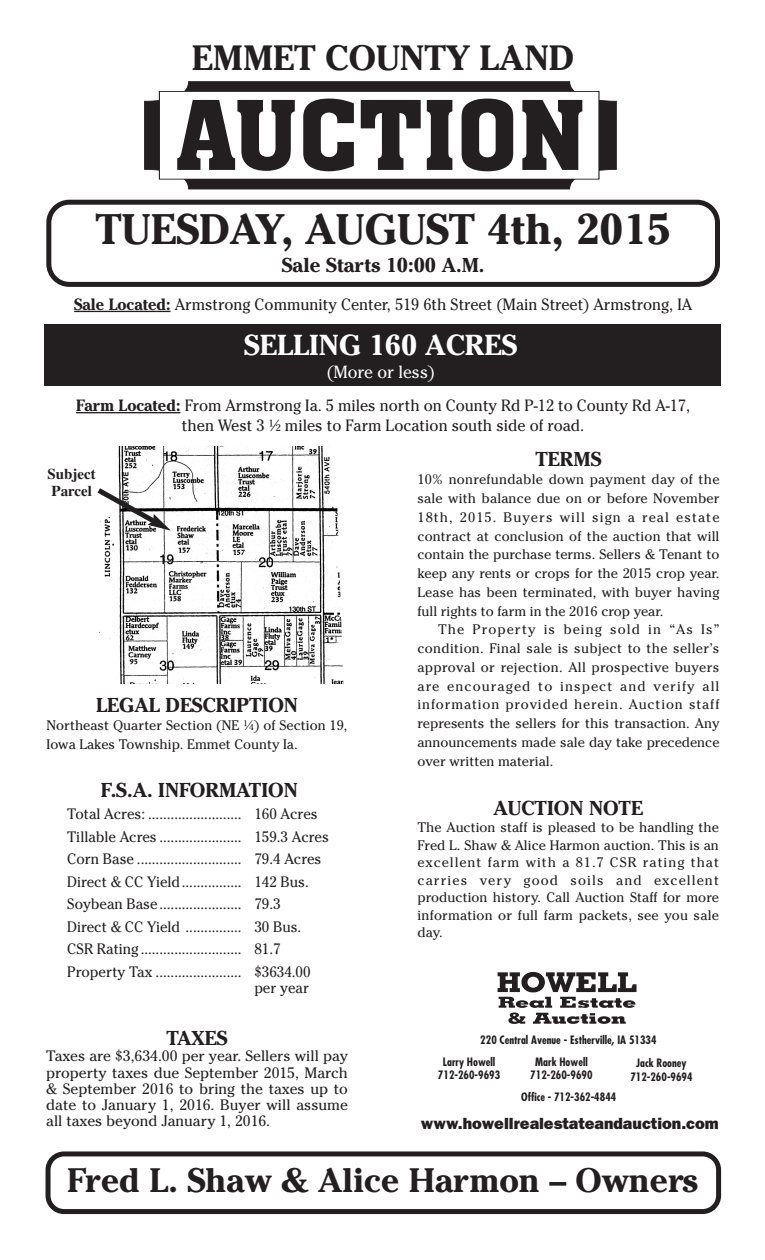
<style>
.page{position:relative;width:765px;height:1260px;background:#fff}
.page>*{position:absolute;margin:0;border:0;box-sizing:border-box;transform-origin:0 0}
.t1{font:700 42.5px "Cheltenham";color:#231f20}
.t2{font:700 35px "Cheltenham";color:#231f20}
.t3{font:700 33.75px "Cheltenham";color:#231f20}
.t4{font:700 28.75px "Cheltenham";color:#fff}
.t5{font:700 20px "Cheltenham";color:#231f20}
.t6{font:17.5px "Cheltenham";color:#fff;scale:.96 1}
.t7{font:16.25px/20px "Cheltenham";color:#231f20;text-align:center;scale:.96 1}
.t8{font:800 16.25px "Franklin Gothic";color:#231f20}
.t9{font:15px/22.5px "Cheltenham";color:#231f20;scale:.96 1}
.t10{font:15px/16.2px "Cheltenham";color:#231f20;text-align:justify}
.t11{font:700 15px/16.2px "Times";color:#231f20}
.t12{font:13.75px/18.8px "Cheltenham";color:#231f20;text-align:justify}
.t13{font:700 condensed 11.25px/13.8px "Futura";color:#231f20;text-align:center}
.s1{font-weight:700}
</style>
<div class="page">
<svg style="left:46px;top:200px;width:674px;height:87px"></svg>
<hr style="left:74px;top:311px;width:97px;height:1px;background:#231f20">
<hr style="left:76px;top:412px;width:104px;height:1px;background:#231f20">
<svg style="left:46px;top:1151px;width:675px;height:63px"></svg>
<div style="left:44px;top:325px;width:676px;height:61px;background:#231f20"></div>
<svg style="left:498px;top:972px;width:139px;height:52px"></svg>
<svg style="left:144px;top:81px;width:473px;height:109px"></svg>
<div style="left:159px;top:91px;width:440px;height:88px;background:#fff"></div>
<div style="left:159px;top:91px;width:440px;height:89px;border:1px solid #231f20"></div>
<svg style="left:177px;top:100px;width:118px;height:71px"></svg>
<svg style="left:303px;top:99px;width:51px;height:72px"></svg>
<svg style="left:361px;top:100px;width:60px;height:70px"></svg>
<svg style="left:427px;top:100px;width:25px;height:70px"></svg>
<svg style="left:462px;top:99px;width:51px;height:72px"></svg>
<svg style="left:522px;top:100px;width:60px;height:70px"></svg>
<img style="left:99px;top:446px;width:245px;height:237px">
<svg style="left:97px;top:484px;width:74px;height:47px"></svg>
<h2 class="t2" style="left:192px;top:38px;width:384px">EMMET COUNTY LAND</h2>
<h1 class="t1" style="left:96px;top:205px;width:577px">TUESDAY, AUGUST 4th, 2015</h1>
<h3 class="t5" style="left:282px;top:253px;width:204px">Sale Starts 10:00 A.M.</h3>
<p class="t7" style="left:74px;top:294px;width:645px"><span class="s1">Sale Located:</span> Armstrong Community Center, 519 6th Street (Main Street) Armstrong, IA</p>
<h3 class="t4" style="left:244px;top:328px;width:275px">SELLING 160 ACRES</h3>
<p class="t6" style="left:327px;top:361px;width:114px">(More or less)</p>
<p class="t7" style="left:76px;top:395px;width:641px"><span class="s1">Farm Located:</span> From Armstrong Ia. 5 miles north on County Rd P-12 to County Rd A-17, then West 3 ½ miles to Farm Location south side of road.</p>
<p class="t11" style="left:48px;top:466px;width:50px">Subject<br>Parcel</p>
<h3 class="t5" style="left:96px;top:693px;width:203px">LEGAL DESCRIPTION</h3>
<p class="t12" style="left:46px;top:716px;width:303px">Northeast Quarter Section (NE ¼) of Section 19,<br>Iowa Lakes Township. Emmet County Ia.</p>
<h3 class="t5" style="left:101px;top:778px;width:198px">F.S.A. INFORMATION</h3>
<p class="t9" style="left:67px;top:803px;width:274px">Total Acres: ......................... 160 Acres Tillable Acres ...................... 159.3 Acres Corn Base ............................ 79.4 Acres Direct &amp; CC Yield................ 142 Bus.<br>Soybean Base...................... 79.3<br>Direct &amp; CC Yield ............... 30 Bus.<br>CSR Rating ........................... 81.7<br>Property Tax ....................... $3634.00</p>
<p class="t9" style="left:254px;top:977px;width:58px">per year</p>
<h3 class="t5" style="left:167px;top:1027px;width:63px">TAXES</h3>
<p class="t10" style="left:46px;top:1048px;width:303px">Taxes are $3,634.00 per year. Sellers will pay property taxes due September 2015, March &amp; September 2016 to bring the taxes up to date to January 1, 2016. Buyer will assume all taxes beyond January 1, 2016.</p>
<h3 class="t5" style="left:536px;top:447px;width:67px">TERMS</h3>
<p class="t12" style="left:417px;top:470px;width:303px">10% nonrefundable down payment day of the sale with balance due on or before November 18th, 2015. Buyers will sign a real estate contract at conclusion of the auction that will contain the purchase terms. Sellers &amp; Tenant to keep any rents or crops for the 2015 crop year.<br>Lease has been terminated, with buyer having full rights to farm in the 2016 crop year.</p>
<p class="t12" style="left:417px;top:620px;width:303px;text-indent:21px">The Property is being sold in “As Is” condition. Final sale is subject to the seller’s approval or rejection. All prospective buyers are encouraged to inspect and verify all information provided herein. Auction staff represents the sellers for this transaction. Any announcements made sale day take precedence over written material.</p>
<h3 class="t5" style="left:493px;top:796px;width:151px">AUCTION NOTE</h3>
<p class="t12" style="left:417px;top:819px;width:303px;line-height:17.5px">The Auction staff is pleased to be handling the Fred L. Shaw &amp; Alice Harmon auction. This is an excellent farm with a 81.7 CSR rating that carries very good soils and excellent production history. Call Auction Staff for more information or full farm packets, see you sale day.</p>
<p class="t13" style="left:480px;top:1034px;width:178px">220 Central Avenue - Estherville, IA 51334</p>
<p class="t13" style="left:438px;top:1055px;width:64px">Larry Howell<br>712-260-9693</p>
<p class="t13" style="left:530px;top:1055px;width:64px">Mark Howell<br>712-260-9690</p>
<p class="t13" style="left:521px;top:1091px;width:97px">Office - 712-362-4844</p>
<p class="t13" style="left:630px;top:1057px;width:64px">Jack Rooney<br>712-260-9694</p>
<p class="t8" style="left:421px;top:1118px;width:299px">www.howellrealestateandauction.com</p>
<h3 class="t3" style="left:67px;top:1161px;width:632px">Fred L. Shaw &amp; Alice Harmon – Owners</h3>
</div>
